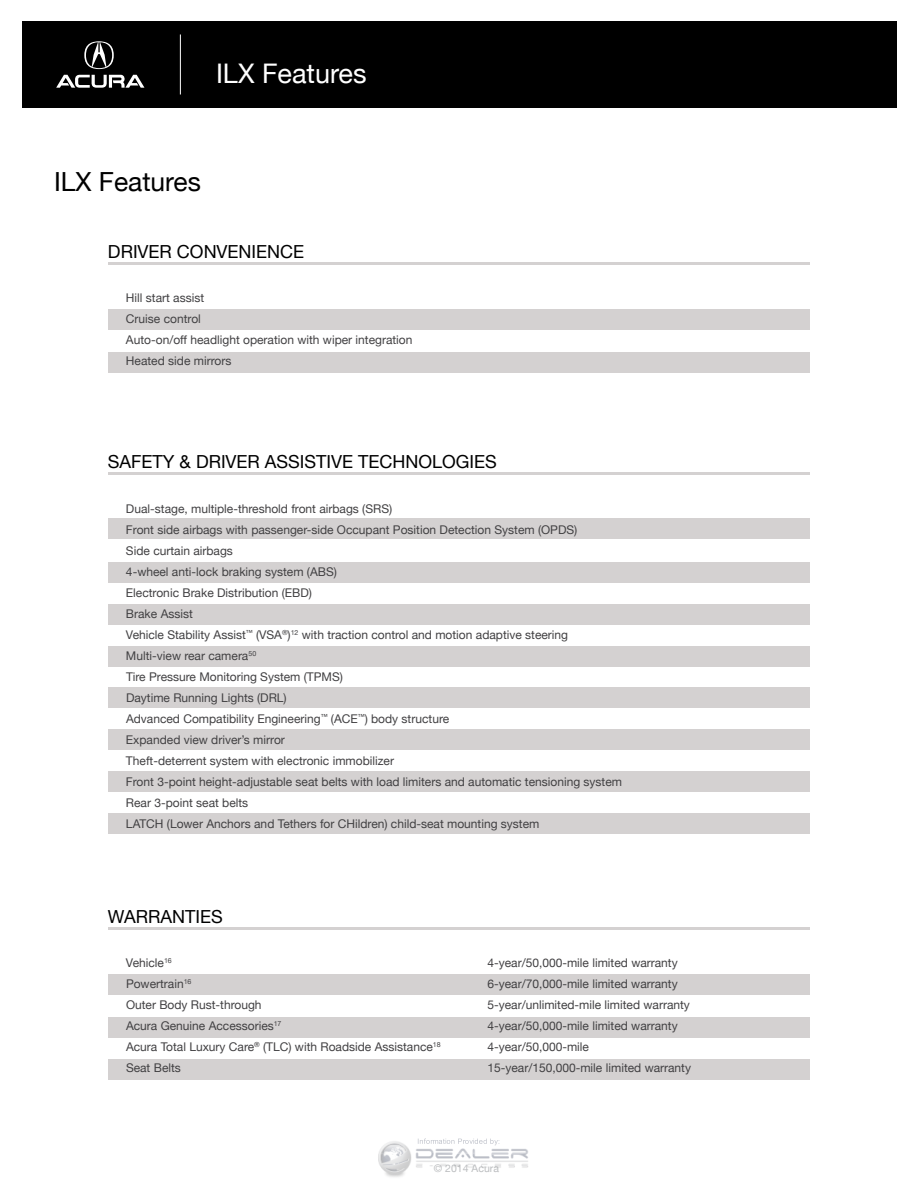
<style>
.page{position:relative;width:918px;height:1188px;background:#fff}
.page>*{position:absolute;margin:0;border:0;box-sizing:border-box;transform-origin:0 0}
.t1{font:27px "Helvetica Neue";color:#fff}
.t2{font:26.4px "Helvetica Neue";color:#000}
.t3{font:18px "Helvetica Neue";color:#000}
.t4{font:12px/21px "Helvetica Neue";color:#414042}
.t5{font:10.5px "Helvetica Neue";color:#bcbec0}
</style>
<div class="page">
<div style="left:22px;top:21px;width:874px;height:87px;background:#000"></div>
<hr style="left:180px;top:34px;width:1px;height:60px;background:#fff">
<svg style="left:84px;top:41px;width:30px;height:28px"></svg>
<svg style="left:56px;top:75px;width:88px;height:13px"></svg>
<div style="left:108px;top:518px;width:702px;height:20px;background:#d4d1d1"></div>
<div style="left:108px;top:730px;width:702px;height:20px;background:#d4d1d1"></div>
<div style="left:108px;top:814px;width:702px;height:20px;background:#d4d1d1"></div>
<div style="left:108px;top:563px;width:702px;height:20px;background:#d4d1d1"></div>
<div style="left:108px;top:604px;width:702px;height:20px;background:#d4d1d1"></div>
<div style="left:108px;top:646px;width:702px;height:20px;background:#d4d1d1"></div>
<div style="left:108px;top:688px;width:702px;height:20px;background:#d4d1d1"></div>
<div style="left:108px;top:772px;width:702px;height:20px;background:#d4d1d1"></div>
<hr style="left:108px;top:472px;width:702px;height:3px;background:#d4d1d1">
<div style="left:108px;top:974px;width:702px;height:20px;background:#d4d1d1"></div>
<div style="left:108px;top:1017px;width:702px;height:20px;background:#d4d1d1"></div>
<div style="left:108px;top:1059px;width:702px;height:20px;background:#d4d1d1"></div>
<hr style="left:108px;top:927px;width:702px;height:3px;background:#d4d1d1">
<div style="left:108px;top:309px;width:702px;height:20px;background:#d4d1d1"></div>
<div style="left:108px;top:353px;width:702px;height:20px;background:#d4d1d1"></div>
<hr style="left:108px;top:262px;width:702px;height:3px;background:#d4d1d1">
<img style="left:378px;top:1138px;width:150px;height:39px">
<h1 class="t1" style="left:216px;top:54px;width:152px">ILX Features</h1>
<h2 class="t2" style="left:54px;top:162px;width:148px">ILX Features</h2>
<h3 class="t3" style="left:108px;top:239px;width:198px">DRIVER CONVENIENCE</h3>
<p class="t4" style="left:126px;top:288px;width:288px">Hill start assist<br>Cruise control<br>Auto-on/off headlight operation with wiper integration<br>Heated side mirrors</p>
<h3 class="t3" style="left:108px;top:449px;width:390px">SAFETY &amp; DRIVER ASSISTIVE TECHNOLOGIES</h3>
<p class="t4" style="left:126px;top:498px;width:498px">Dual-stage, multiple-threshold front airbags (SRS)<br>Front side airbags with passenger-side Occupant Position Detection System (OPDS)<br>Side curtain airbags<br>4-wheel anti-lock braking system (ABS)<br>Electronic Brake Distribution (EBD)<br>Brake Assist<br>Vehicle Stability Assist<sup>™</sup> (VSA<sup>®</sup>)<sup>12</sup> with traction control and motion adaptive steering Multi-view rear camera<sup>50<br></sup>Tire Pressure Monitoring System (TPMS)<br>Daytime Running Lights (DRL)<br>Advanced Compatibility Engineering<sup>™</sup> (ACE<sup>™</sup>) body structure<br>Expanded view driver’s mirror<br>Theft-deterrent system with electronic immobilizer<br>Front 3-point height-adjustable seat belts with load limiters and automatic tensioning system Rear 3-point seat belts<br>LATCH (Lower Anchors and Tethers for CHildren) child-seat mounting system</p>
<h3 class="t3" style="left:108px;top:903px;width:116px">WARRANTIES</h3>
<p class="t4" style="left:126px;top:953px;width:47px">Vehicle<sup>16</sup></p>
<p class="t4" style="left:488px;top:953px;width:192px">4-year/50,000-mile limited warranty</p>
<p class="t4" style="left:126px;top:974px;width:67px">Powertrain<sup>16</sup></p>
<p class="t4" style="left:488px;top:974px;width:192px">6-year/70,000-mile limited warranty</p>
<p class="t4" style="left:126px;top:995px;width:137px">Outer Body Rust-through</p>
<p class="t4" style="left:488px;top:995px;width:204px">5-year/unlimited-mile limited warranty</p>
<p class="t4" style="left:126px;top:1016px;width:157px">Acura Genuine Accessories<sup>17</sup></p>
<p class="t4" style="left:488px;top:1016px;width:192px">4-year/50,000-mile limited warranty</p>
<p class="t4" style="left:126px;top:1037px;width:316px">Acura Total Luxury Care<sup>®</sup> (TLC) with Roadside Assistance<sup>18</sup></p>
<p class="t4" style="left:488px;top:1037px;width:103px">4-year/50,000-mile</p>
<p class="t4" style="left:126px;top:1058px;width:56px">Seat Belts</p>
<p class="t4" style="left:488px;top:1058px;width:205px">15-year/150,000-mile limited warranty</p>
<p class="t5" style="left:434px;top:1161px;width:67px">© 2014 Acura</p>
</div>
